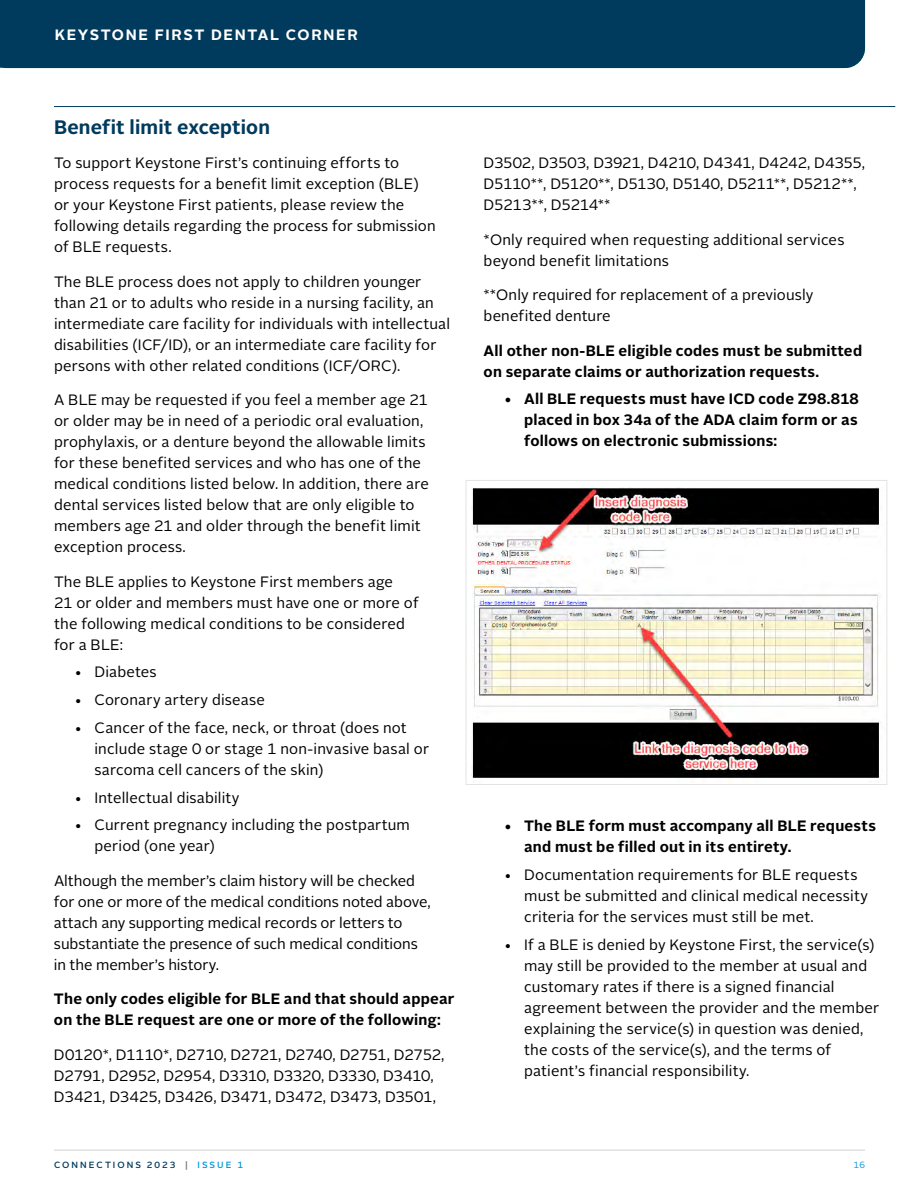
<style>
.page{position:relative;width:918px;height:1188px;background:#fff}
.page>*{position:absolute;margin:0;border:0;box-sizing:border-box;transform-origin:0 0}
.t1{font:700 19.5px "Alright Sans";letter-spacing:.005em;color:#003a5d}
.Body_Copy{font:15px/21px "Alright Sans";letter-spacing:.01em;color:#000}
.Body_Copy-2{font:700 15px/21px "Alright Sans";letter-spacing:.015em;color:#000}
.Body_Copy-3{font:15px/21px "Alright Sans";letter-spacing:-.01em;color:#000}
.t2{font:700 15px "Alright Sans";letter-spacing:.105em;color:#fff}
.t3{font:500 9px "Alright Sans";letter-spacing:.23em;color:#003a5d}
.t4{font:9px "Alright Sans";color:#0099d8}
.s1{color:#6d6e71}
.s2{color:#0099d8}
</style>
<div class="page">
<hr style="left:54px;top:106px;width:841px;height:1px;background:#003a5d">
<img style="left:471px;top:488px;width:409px;height:290px">
<div style="left:466px;top:480px;width:421px;height:305px;border:1px solid #e2e3e4"></div>
<div style="left:0;top:0;width:865px;height:68px;background:#003a5d"></div>
<hr style="left:54px;top:1150px;width:811px;height:1px;background:#d1d3d4">
<p class="t2" style="left:55px;top:24px;width:305px">KEYSTONE FIRST DENTAL CORNER</p>
<p class="t1" style="left:54px;top:113px;width:218px">Benefit limit exception</p>
<p class="Body_Copy" style="left:54px;top:153px;width:383px">To support Keystone First’s continuing efforts to process requests for a benefit limit exception (BLE) or your Keystone First patients, please review the following details regarding the process for submission of BLE requests.</p>
<p class="Body_Copy" style="left:54px;top:271px;width:398px">The BLE process does not apply to children younger than 21 or to adults who reside in a nursing facility, an intermediate care facility for individuals with intellectual disabilities (ICF/ID), or an intermediate care facility for persons with other related conditions (ICF/ORC).</p>
<p class="Body_Copy" style="left:54px;top:390px;width:376px">A BLE may be requested if you feel a member age 21 or older may be in need of a periodic oral evaluation, prophylaxis, or a denture beyond the allowable limits for these benefited services and who has one of the medical conditions listed below. In addition, there are dental services listed below that are only eligible to members age 21 and older through the benefit limit exception process.</p>
<p class="Body_Copy" style="left:54px;top:571px;width:366px">The BLE applies to Keystone First members age<br>21 or older and members must have one or more of the following medical conditions to be considered for a BLE:</p>
<p class="Body_Copy" style="left:74px;top:662px;width:84px">• Diabetes</p>
<p class="Body_Copy" style="left:74px;top:690px;width:192px">• Coronary artery disease</p>
<p class="Body_Copy" style="left:94px;top:718px;width:336px;text-indent:-20px">• Cancer of the face, neck, or throat (does not include stage 0 or stage 1 non-invasive basal or sarcoma cell cancers of the skin)</p>
<p class="Body_Copy" style="left:74px;top:787px;width:167px">• Intellectual disability</p>
<p class="Body_Copy" style="left:94px;top:815px;width:317px;text-indent:-20px">• Current pregnancy including the postpartum period (one year)</p>
<p class="Body_Copy" style="left:54px;top:871px;width:378px">Although the member’s claim history will be checked for one or more of the medical conditions noted above, attach any supporting medical records or letters to substantiate the presence of such medical conditions in the member’s history.</p>
<p class="Body_Copy-2" style="left:54px;top:989px;width:402px">The only codes eligible for BLE and that should appear on the BLE request are one or more of the following:</p>
<p class="Body_Copy-3" style="left:54px;top:1045px;width:392px">D0120*, D1110*, D2710, D2721, D2740, D2751, D2752,<br>D2791, D2952, D2954, D3310, D3320, D3330, D3410,<br>D3421, D3425, D3426, D3471, D3472, D3473, D3501,</p>
<p class="t3" style="left:54px;top:1159px;width:190px">CONNECTIONS 2023 <span class="s1">|</span> <span class="s2">ISSUE 1</span></p>
<p class="Body_Copy-3" style="left:484px;top:153px;width:383px">D3502, D3503, D3921, D4210, D4341, D4242, D4355,<br>D5110**, D5120**, D5130, D5140, D5211**, D5212**,<br>D5213**, D5214**</p>
<p class="Body_Copy" style="left:484px;top:229px;width:362px">*Only required when requesting additional services beyond benefit limitations</p>
<p class="Body_Copy" style="left:484px;top:285px;width:331px">**Only required for replacement of a previously benefited denture</p>
<p class="Body_Copy-2" style="left:484px;top:340px;width:380px">All other non-BLE eligible codes must be submitted on separate claims or authorization requests.</p>
<p class="Body_Copy-2" style="left:524px;top:389px;width:336px;text-align:justify;text-indent:-20px">• All BLE requests must have ICD code Z98.818 placed in box 34a of the ADA claim form or as follows on electronic submissions:</p>
<p class="Body_Copy-2" style="left:524px;top:816px;width:353px;text-indent:-20px">• The BLE form must accompany all BLE requests and must be filled out in its entirety.</p>
<p class="Body_Copy" style="left:524px;top:865px;width:345px;text-indent:-20px">• Documentation requirements for BLE requests must be submitted and clinical medical necessity criteria for the services must still be met.</p>
<p class="Body_Copy" style="left:524px;top:934px;width:357px;text-indent:-20px">• If a BLE is denied by Keystone First, the service(s) may still be provided to the member at usual and customary rates if there is a signed financial agreement between the provider and the member explaining the service(s) in question was denied, the costs of the service(s), and the terms of patient’s financial responsibility.</p>
<p class="t4" style="left:853px;top:1159px;width:13px">16</p>
</div>
